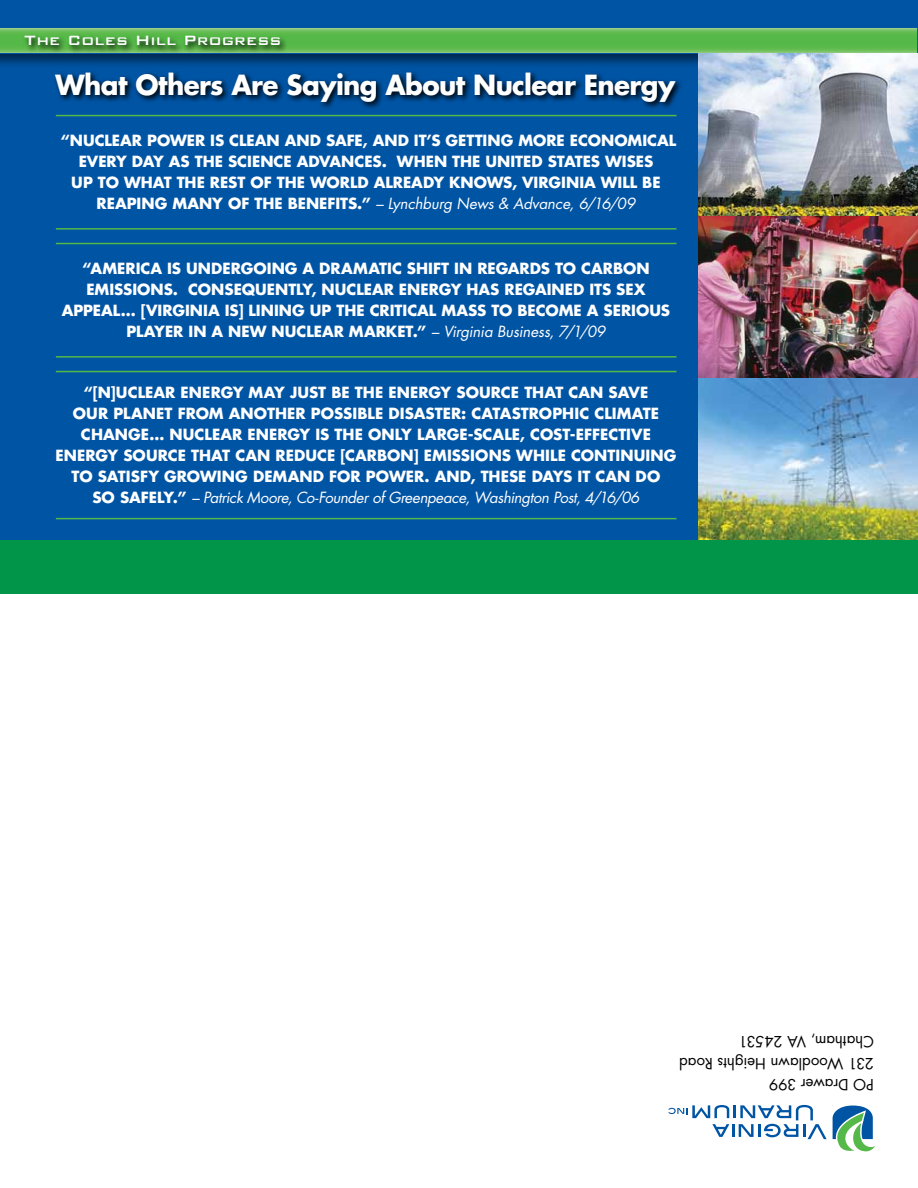
<style>
.page{position:relative;width:918px;height:1188px;background:#fff}
.page>*{position:absolute;margin:0;border:0;box-sizing:border-box;transform-origin:0 0}
.t1{font:700 27px "Futura";letter-spacing:-.025em;color:#fff}
.t2{font:500 18px "Bank Gothic";letter-spacing:.01em;color:#fff}
.t3{font:700 15px/21px "Futura";letter-spacing:.005em;color:#fff}
.t4{font:italic 15px/21px "Futura";letter-spacing:-.02em;color:#fff}
.t5{font:700 15px "Futura";letter-spacing:.165em;color:#fff}
.t6{font:700 15px "Futura";letter-spacing:.065em;color:#fff}
.t7{font:15px/21.8px "Futura";color:#000}
.t8{font:700 15px "Futura";letter-spacing:.05em;color:#fff}
.t9{font:700 15px "Futura";letter-spacing:.095em;color:#fff}
.t10{font:700 15px "Futura";letter-spacing:.13em;color:#fff}
.s1{font-weight:700;font-style:normal}
</style>
<div class="page">
<svg style="left:668px;top:1105px;width:207px;height:47px"></svg>
<div style="left:0;top:37px;width:918px;height:523px;background:#0054a4"></div>
<div style="left:0;top:0;width:918px;height:46px;background:#0054a4"></div>
<div style="left:0;top:540px;width:918px;height:54px;background:#009549"></div>
<div style="left:0;top:25px;width:918px;height:44px;background:#000;opacity:.5"></div>
<svg style="left:0;top:27px;width:918px;height:27px;background:#5eb65c"></svg>
<svg style="left:22px;top:34px;width:265px;height:20px;background:#4b9a47"></svg>
<img style="left:698px;top:54px;width:220px;height:162px">
<img style="left:698px;top:378px;width:220px;height:162px">
<img style="left:698px;top:216px;width:220px;height:162px">
<svg style="left:55px;top:72px;width:626px;height:36px"></svg>
<hr style="left:56px;top:371px;width:620px;height:1px;background:#54b948">
<hr style="left:56px;top:518px;width:620px;height:1px;background:#54b948">
<hr style="left:56px;top:115px;width:620px;height:1px;background:#54b948">
<hr style="left:56px;top:228px;width:620px;height:2px;background:#54b948">
<hr style="left:56px;top:243px;width:620px;height:1px;background:#54b948">
<hr style="left:56px;top:356px;width:620px;height:2px;background:#54b948">
<p class="t2" style="left:24px;top:26px;width:258px">The Coles Hill Progress</p>
<h1 class="t1" style="left:55px;top:66px;width:622px">WHAT OTHERS ARE SAYING ABOUT NUCLEAR ENERGY</h1>
<p class="t3" style="left:61px;top:130px;width:110px">“NUCLEAR POWE</p>
<p class="t3" style="left:195px;top:130px;width:63px">R IS CLEAN</p>
<p class="t5" style="left:285px;top:130px;width:318px">AN D SAFE, AN D IT’S GETTING MORE ECONO</p>
<p class="t3" style="left:628px;top:130px;width:50px">MICAL</p>
<p class="t6" style="left:79px;top:151px;width:558px">EVERY DAY AS THE SCIENCE ADVANCES. WHEN THE UN ITED STATES WISES</p>
<p class="t3" style="left:71px;top:172px;width:403px">UP TO WHAT THE REST O F THE WO RLD ALREADY KNOWS</p>
<p class="t3" style="left:512px;top:172px;width:148px">, VIRGIN IA WILL BE</p>
<p class="t9" style="left:97px;top:193px;width:212px">REAPING MANY OF THE BENE</p>
<p class="t4" style="left:328px;top:193px;width:309px"><span class="s1">FITS.”</span> – Lynchburg News &amp; Advance, 6/16/09</p>
<p class="t3" style="left:82px;top:258px;width:555px">“AMERICA IS UN DERGO IN G A DRAMATIC SHIFT IN REGARDS TO CARBON<br>EMISSIONS</p>
<p class="t3" style="left:62px;top:279px;width:585px;text-indent:367px">RGY HAS REGAINE D ITS SEX<br>APPEAL… [VIRGIN IA IS] LIN ING UP THE CRITICAL MASS</p>
<p class="t3" style="left:173px;top:279px;width:27px">. CONSE</p>
<p class="t3" style="left:242px;top:279px;width:168px">QUENTLY, N UCLEAR ENE</p>
<p class="t3" style="left:491px;top:300px;width:179px">TO BECOME A SE RIOUS</p>
<p class="t3" style="left:126px;top:321px;width:116px">PLAYER IN A NEW</p>
<p class="t4" style="left:272px;top:321px;width:335px"><span class="s1">N UCLEAR MARKET.”</span> – Virginia Business, 7/1/09</p>
<p class="t3" style="left:84px;top:382px;width:108px">“[N]UCLEAR ENE</p>
<p class="t3" style="left:211px;top:382px;width:189px">RGY MAY JUST BE THE ENE</p>
<p class="t3" style="left:419px;top:382px;width:229px">RGY SO URCE THAT CAN SAVE</p>
<p class="t3" style="left:73px;top:403px;width:71px">OUR PLANE</p>
<p class="t3" style="left:165px;top:403px;width:78px">T FROM ANO</p>
<p class="t3" style="left:267px;top:403px;width:66px">THER POSS</p>
<p class="t3" style="left:353px;top:403px;width:63px">IBLE DISAS</p>
<p class="t8" style="left:435px;top:403px;width:224px">TER: CATASTRO PHIC CLIMATE</p>
<p class="t3" style="left:81px;top:424px;width:177px">CHANGE… NUCLEAR ENE</p>
<p class="t3" style="left:278px;top:424px;width:373px">RGY IS THE ON LY LARGE-SCALE, COST-EFFECTIVE</p>
<p class="t3" style="left:55px;top:445px;width:11px">ENE</p>
<p class="t3" style="left:86px;top:445px;width:403px">RGY SOURCE THAT CAN REDUCE [CARBON] EMISSIONS</p>
<p class="t10" style="left:516px;top:445px;width:162px">WHILE CONTINUING</p>
<p class="t5" style="left:72px;top:466px;width:318px">TO SATISFY GROWING DEMAN D FOR POWE</p>
<p class="t3" style="left:414px;top:466px;width:96px">R. AN D, THESE</p>
<p class="t4" style="left:92px;top:466px;width:566px;text-indent:439px"><span class="s1">DAYS IT CAN DO<br>SO SA FELY.”</span> – Patrick Moore, Co-Founder of Greenpeace, Washington Post, 4/16/06</p>
<p class="t7" style="left:874px;top:1096px;width:196px;rotate:-180deg">PO Drawer 399<br>231 Woodlawn Heights Road<br>Chatham, VA 24531</p>
</div>
